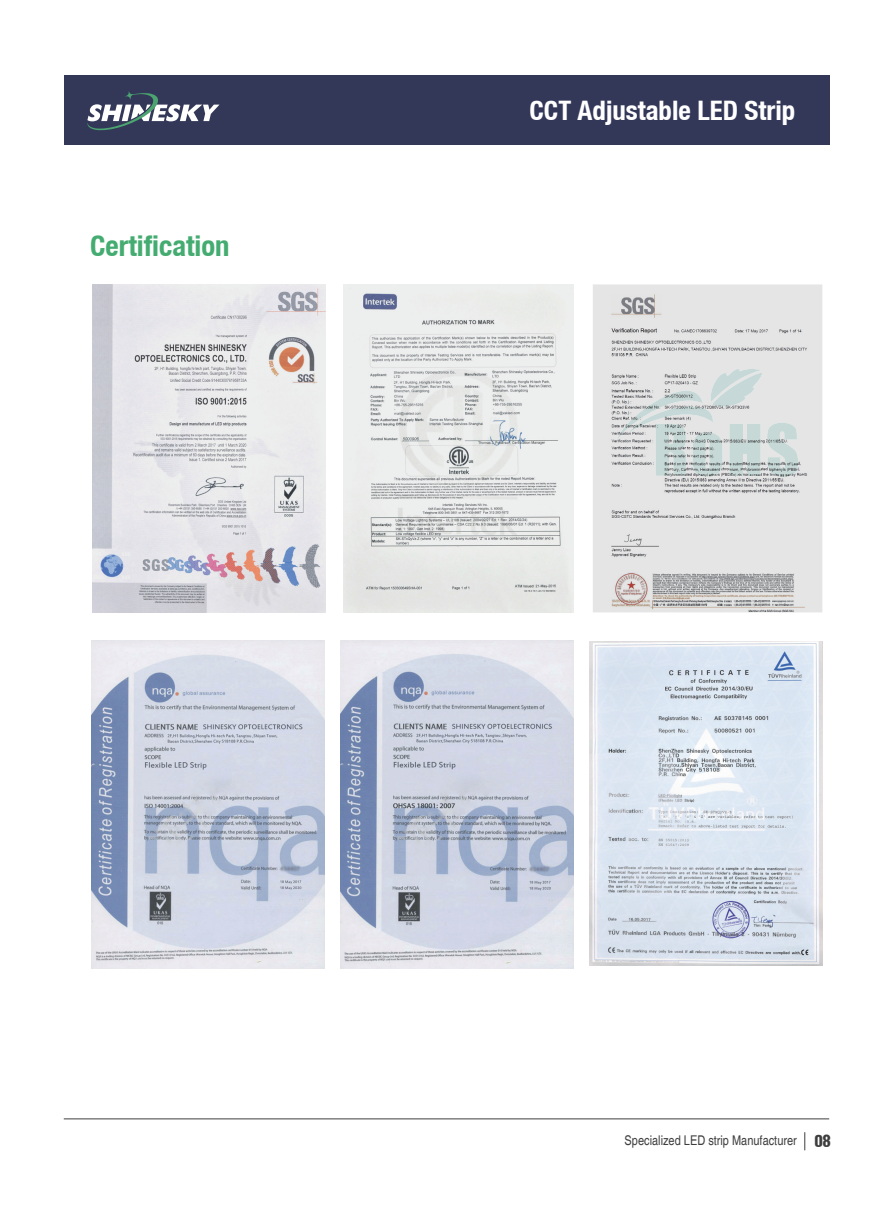
<style>
.page{position:relative;width:893px;height:1212px;background:#fff}
.page>*{position:absolute;margin:0;border:0;box-sizing:border-box;transform-origin:0 0}
.t1{font:700 condensed 28.65px "Helvetica Neue LT";color:#44ac71}
.t2{font:700 condensed 26.85px "Helvetica Neue LT";color:#fff}
.t3{font:condensed 13.35px "Helvetica";color:#3e3e3f}
.s1{font-family:"Helvetica Condensed Black Se";font-stretch:normal;font-size:18.15px}
</style>
<div class="page">
<img style="left:344px;top:284px;width:230px;height:328px">
<img style="left:92px;top:284px;width:233px;height:328px">
<img style="left:590px;top:641px;width:232px;height:325px">
<img style="left:91px;top:640px;width:233px;height:328px">
<img style="left:340px;top:640px;width:233px;height:328px">
<img style="left:593px;top:284px;width:229px;height:328px">
<img style="left:617px;top:391px;width:181px;height:86px">
<img style="left:617px;top:369px;width:145px;height:72px">
<div style="left:64px;top:76px;width:765px;height:69px;background:#333859"></div>
<svg style="left:87px;top:91px;width:133px;height:40px"></svg>
<hr style="left:64px;top:1118px;width:765px;height:1px;background:#3e3e3f">
<svg style="left:804px;top:1132px;width:1px;height:18px"></svg>
<h1 class="t1" style="left:90px;top:228px;width:141px">Certification</h1>
<h2 class="t2" style="left:529px;top:94px;width:267px">CCT Adjustable LED Strip</h2>
<p class="t3" style="left:625px;top:1133px;width:208px">Specialized LED strip Manufacturer <span class="s1">08</span></p>
</div>
